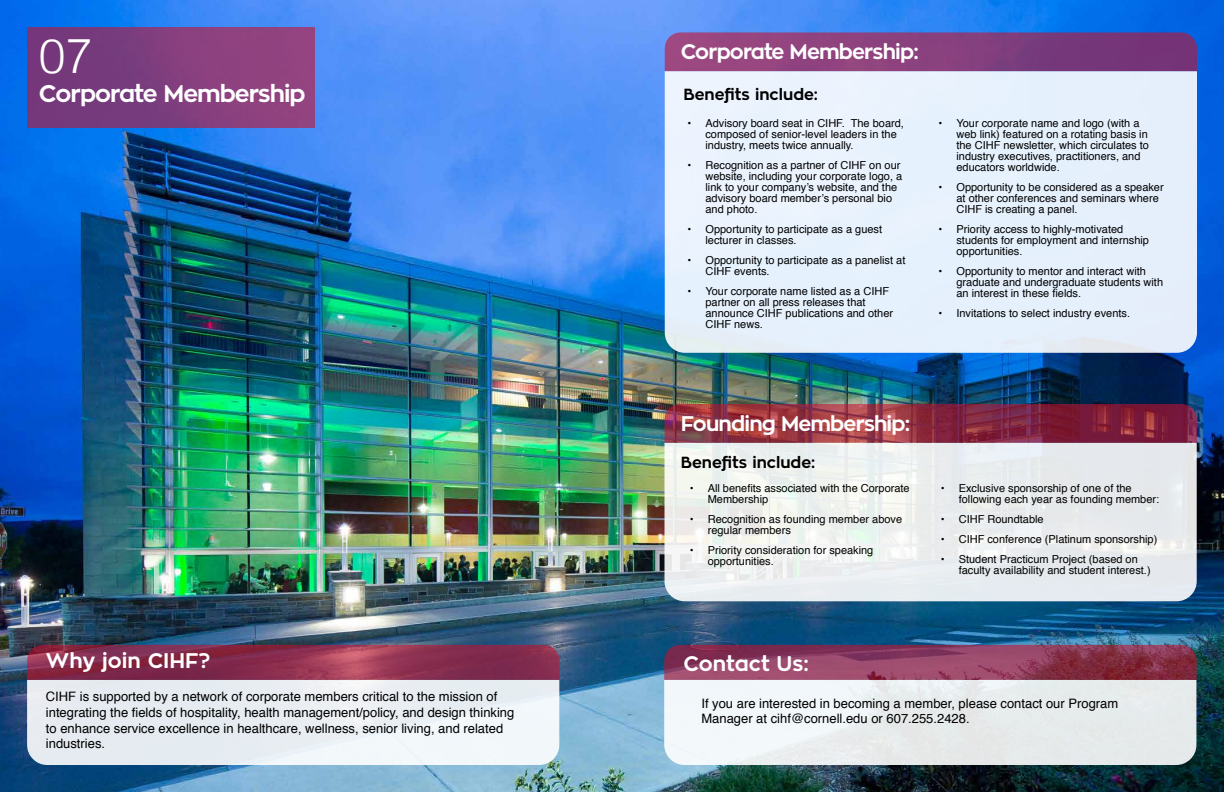
<style>
.page{position:relative;width:1224px;height:792px;background:#fff}
.page>*{position:absolute;margin:0;border:0;box-sizing:border-box;transform-origin:0 0}
.t1{font:300 48px "Helvetica";color:#fff}
.t2{font:700 24px "Zona Pro";letter-spacing:-.04em;color:#fff}
.t3{font:700 21px "Zona Pro";letter-spacing:-.04em;color:#fff}
.t4{font:700 21px "Zona Pro";color:#fff}
.t5{font:700 16px "Zona Pro";color:#000}
.t6{font:13px/15.6px "Helvetica";color:#000}
.t7{font:11px/11px "Helvetica";color:#000}
</style>
<div class="page">
<img style="left:0;top:0;width:1224px;height:792px">
<svg style="left:664px;top:680px;width:532px;height:85px;fill:#e7eced"></svg>
<svg style="left:664px;top:645px;width:533px;height:35px;background:#8d3d5b"></svg>
<div style="left:665px;top:71px;width:532px;height:282px;background:#e5f1fd"></div>
<div style="left:27px;top:27px;width:288px;height:101px;background:linear-gradient(to right,#6e377b,#964580)"></div>
<svg style="left:27px;top:680px;width:532px;height:85px;fill:#e8edf1"></svg>
<svg style="left:27px;top:645px;width:533px;height:35px;background:#8a304f"></svg>
<svg style="left:664px;top:443px;width:533px;height:158px;fill:#e9edee"></svg>
<svg style="left:664px;top:404px;width:533px;height:39px;background:#8c2f42"></svg>
<svg style="left:665px;top:32px;width:532px;height:39px;background:#853f7e"></svg>
<p class="t1" style="left:39px;top:15px;width:55px">07</p>
<p class="t2" style="left:39px;top:78px;width:268px">Corporate Membership</p>
<p class="t4" style="left:46px;top:647px;width:166px">Why join CIHF?</p>
<p class="t6" style="left:46px;top:689px;width:470px">CIHF is supported by a network of corporate members critical to the mission of integrating the fields of hospitality, health management/policy, and design thinking to enhance service excellence in healthcare, wellness, senior living, and related industries.</p>
<p class="t3" style="left:681px;top:38px;width:240px">Corporate Membership:</p>
<p class="t5" style="left:683px;top:84px;width:136px">Benefits include:</p>
<p class="t7" style="left:705px;top:118px;width:200px;text-indent:-18px">• Advisory board seat in CIHF. The board, composed of senior-level leaders in the industry, meets twice annually.</p>
<p class="t7" style="left:705px;top:160px;width:198px;text-indent:-18px">• Recognition as a partner of CIHF on our website, including your corporate logo, a link to your company’s website, and the advisory board member’s personal bio and photo.</p>
<p class="t7" style="left:705px;top:224px;width:178px;text-indent:-18px">• Opportunity to participate as a guest lecturer in classes.</p>
<p class="t7" style="left:705px;top:255px;width:201px;text-indent:-18px">• Opportunity to participate as a panelist at<br>CIHF events.</p>
<p class="t7" style="left:705px;top:286px;width:189px;text-indent:-18px">• Your corporate name listed as a CIHF partner on all press releases that announce CIHF publications and other<br>CIHF news.</p>
<p class="t7" style="left:956px;top:118px;width:194px;text-indent:-18px">• Your corporate name and logo (with a web link) featured on a rotating basis in the CIHF newsletter, which circulates to industry executives, practitioners, and educators worldwide.</p>
<p class="t7" style="left:956px;top:182px;width:209px;text-indent:-18px">• Opportunity to be considered as a speaker at other conferences and seminars where<br>CIHF is creating a panel.</p>
<p class="t7" style="left:956px;top:224px;width:194px;text-indent:-18px">• Priority access to highly-motivated students for employment and internship opportunities.</p>
<p class="t7" style="left:956px;top:266px;width:208px;text-indent:-18px">• Opportunity to mentor and interact with graduate and undergraduate students with an interest in these fields.</p>
<p class="t7" style="left:938px;top:308px;width:193px">• Invitations to select industry events.</p>
<p class="t3" style="left:681px;top:410px;width:231px">Founding Membership:</p>
<p class="t5" style="left:681px;top:452px;width:136px">Benefits include:</p>
<p class="t7" style="left:708px;top:483px;width:203px;text-indent:-18px">• All benefits associated with the Corporate<br>Membership</p>
<p class="t7" style="left:708px;top:514px;width:196px;text-indent:-18px">• Recognition as founding member above regular members</p>
<p class="t7" style="left:708px;top:545px;width:167px;text-indent:-18px">• Priority consideration for speaking opportunities.</p>
<p class="t4" style="left:683px;top:650px;width:127px">Contact Us:</p>
<p class="t7" style="left:959px;top:483px;width:202px;text-indent:-18px">• Exclusive sponsorship of one of the following each year as founding member:</p>
<p class="t7" style="left:941px;top:514px;width:104px">• CIHF Roundtable</p>
<p class="t7" style="left:941px;top:534px;width:218px">• CIHF conference (Platinum sponsorship)</p>
<p class="t7" style="left:959px;top:554px;width:193px;text-indent:-18px">• Student Practicum Project (based on faculty availability and student interest.)</p>
<p class="t6" style="left:701px;top:696px;width:418px">If you are interested in becoming a member, please contact our Program<br>Manager at cihf@cornell.edu or 607.255.2428.</p>
</div>
